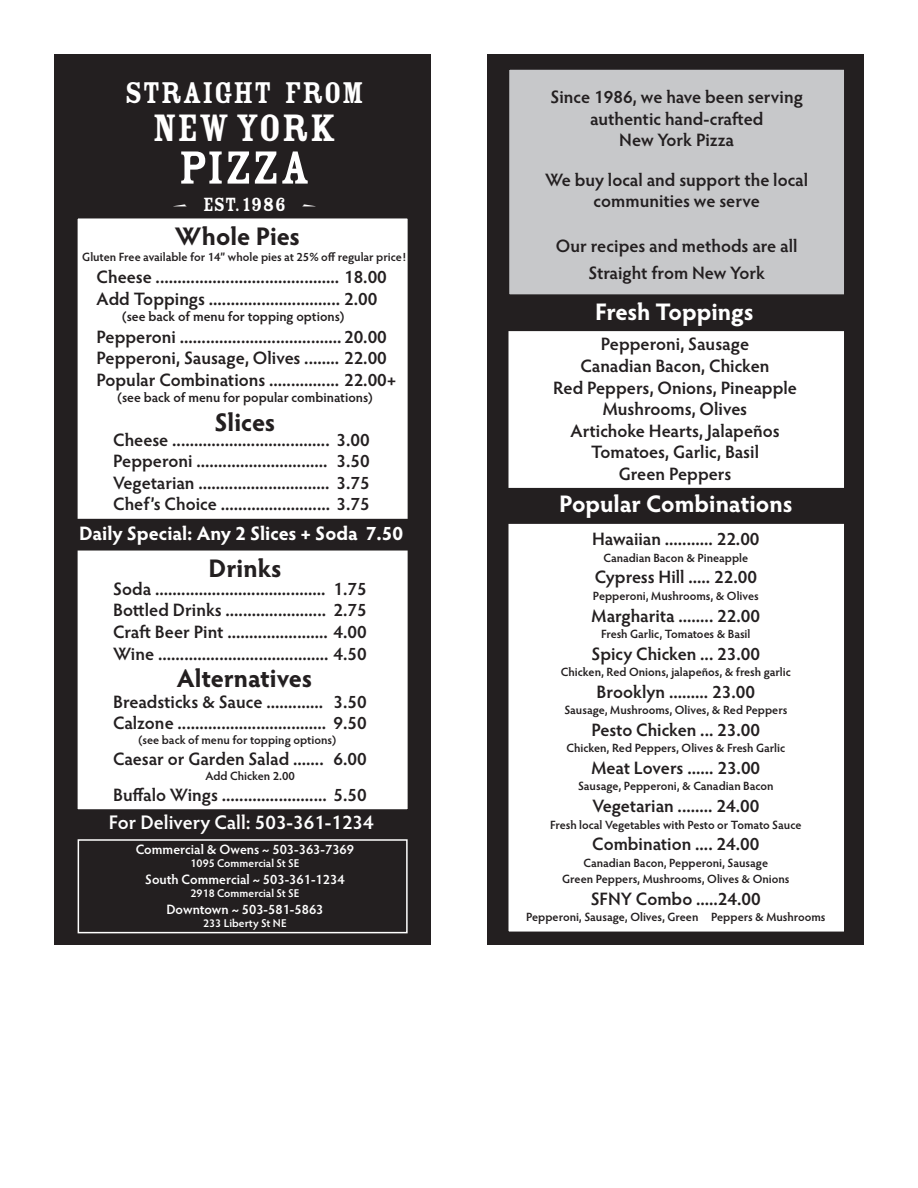
<style>
.page{position:relative;width:918px;height:1188px;background:#fff}
.page>*{position:absolute;margin:0;border:0;box-sizing:border-box;transform-origin:0 0}
.t1{font:51px "Rosewood Fill";letter-spacing:.005em;color:#fff}
.t2{font:42px "Rosewood Fill";color:#fff}
.t3{font:33px "Rosewood Fill";color:#fff}
.t4{font:700 25.5px "Hypatia Sans Pro";color:#231f20}
.t5{font:700 24px "Hypatia Sans Pro";color:#fff}
.t6{font:21px "Rosewood Fill";color:#fff}
.t7{font:600 19.8px "Hypatia Sans Pro";color:#fff}
.t8{font:700 19.5px "Hypatia Sans Pro";color:#fff}
.t9{font:600 18px/21.6px "Hypatia Sans Pro";color:#231f20;text-align:center}
.t10{font:600 13.65px "Hypatia Sans Pro";color:#fff}
.t11{font:600 13.5px "Hypatia Sans Pro";color:#231f20}
.t12{font:600 12px/16.5px "Hypatia Sans Pro";color:#231f20;text-align:center}
.t13{font:600 11.4px "Hypatia Sans Pro";color:#fff}
</style>
<div class="page">
<div style="left:488px;top:54px;width:376px;height:891px;background:#231f20"></div>
<div style="left:505px;top:69px;width:342px;height:866px;background:#fff"></div>
<div style="left:502px;top:66px;width:348px;height:872px;border:6px solid #231f20"></div>
<div style="left:506px;top:67px;width:341px;height:230px;background:#c7c8ca"></div>
<div style="left:503px;top:64px;width:347px;height:236px;border:6px solid #231f20"></div>
<div style="left:503px;top:296px;width:343px;height:34px;background:#231f20"></div>
<div style="left:502px;top:295px;width:345px;height:36px;border:2px solid #231f20"></div>
<div style="left:505px;top:489px;width:343px;height:34px;background:#231f20"></div>
<div style="left:504px;top:488px;width:345px;height:36px;border:2px solid #231f20"></div>
<div style="left:54px;top:54px;width:376px;height:890px;background:#231f20"></div>
<div style="left:75px;top:215px;width:336px;height:597px;background:#fff"></div>
<div style="left:72px;top:212px;width:342px;height:603px;border:6px solid #231f20"></div>
<div style="left:57px;top:520px;width:371px;height:30px;background:#231f20"></div>
<div style="left:56px;top:519px;width:373px;height:32px;border:2px solid #231f20"></div>
<div style="left:78px;top:839px;width:330px;height:94px;border:2px solid #fff"></div>
<h3 class="t3" style="left:125px;top:75px;width:241px">STRAIGHT FROM</h3>
<h2 class="t2" style="left:152px;top:106px;width:185px">NEW YORK</h2>
<h1 class="t1" style="left:179px;top:140px;width:133px">PIZZA</h1>
<p class="t6" style="left:203px;top:193px;width:85px">EST. 1986</p>
<h3 class="t4" style="left:175px;top:218px;width:127px">Whole Pies</h3>
<p class="t9" style="left:97px;top:266px;width:292px;text-align:left">Cheese .......................................... 18.00<br>Add Toppings .............................. 2.00</p>
<p class="t11" style="left:122px;top:307px;width:224px">(see back of menu for topping options)</p>
<p class="t9" style="left:97px;top:325px;width:302px;text-align:left">Pepperoni ..................................... 20.00<br>Pepperoni, Sausage, Olives ........ 22.00<br>Popular Combinations ................ 22.00+</p>
<p class="t11" style="left:118px;top:388px;width:257px">(see back of menu for popular combinations)</p>
<p class="t12" style="left:82px;top:248px;width:325px">Gluten Free available for 14” whole pies at 25% off regular price!</p>
<h3 class="t4" style="left:215px;top:404px;width:62px">Slices</h3>
<p class="t9" style="left:113px;top:428px;width:258px;text-align:justify">Cheese .................................... 3.00<br>Pepperoni .............................. 3.50<br>Vegetarian .............................. 3.75<br>Chef’s Choice ......................... 3.75</p>
<p class="t8" style="left:79px;top:520px;width:326px">Daily Special: Any 2 Slices + Soda 7.50</p>
<h3 class="t4" style="left:209px;top:550px;width:74px">Drinks</h3>
<p class="t9" style="left:113px;top:577px;width:255px;text-align:justify">Soda ....................................... 1.75<br>Bottled Drinks ....................... 2.75<br>Craft Beer Pint ....................... 4.00<br>Wine ....................................... 4.50</p>
<h3 class="t4" style="left:177px;top:660px;width:137px">Alternatives</h3>
<p class="t9" style="left:113px;top:690px;width:255px;text-align:left">Breadsticks &amp; Sauce ............. 3.50<br>Calzone .................................. 9.50</p>
<p class="t12" style="left:138px;top:731px;width:199px">(see back of menu for topping options)</p>
<p class="t9" style="left:113px;top:748px;width:255px">Caesar or Garden Salad ....... 6.00</p>
<p class="t12" style="left:205px;top:767px;width:91px">Add Chicken 2.00</p>
<p class="t9" style="left:113px;top:784px;width:255px">Buffalo Wings ........................ 5.50</p>
<p class="t10" style="left:136px;top:840px;width:220px">Commercial &amp; Owens ~ 503-363-7369</p>
<p class="t13" style="left:191px;top:856px;width:110px">1095 Commercial St SE</p>
<p class="t10" style="left:145px;top:870px;width:201px">South Commercial ~ 503-361-1234</p>
<p class="t13" style="left:191px;top:885px;width:110px">2918 Commercial St SE</p>
<p class="t10" style="left:166px;top:899px;width:159px">Downtown ~ 503-581-5863</p>
<p class="t13" style="left:203px;top:915px;width:85px">233 Liberty St NE</p>
<p class="t7" style="left:109px;top:808px;width:266px">For Delivery Call: 503-361-1234</p>
<p class="t9" style="left:551px;top:85px;width:254px">Since 1986, we have been serving authentic hand-crafted<br>New York Pizza</p>
<p class="t9" style="left:545px;top:168px;width:264px">We buy local and support the local communities we serve</p>
<p class="t9" style="left:556px;top:232px;width:243px;line-height:27px">Our recipes and methods are all<br>Straight from New York</p>
<h3 class="t5" style="left:595px;top:294px;width:160px">Fresh Toppings</h3>
<p class="t9" style="left:553px;top:333px;width:245px">Pepperoni, Sausage<br>Canadian Bacon, Chicken<br>Red Peppers, Onions, Pineapple<br>Mushrooms, Olives<br>Artichoke Hearts, Jalapeños<br>Tomatoes, Garlic, Basil<br>Green Peppers</p>
<h3 class="t5" style="left:559px;top:487px;width:235px">Popular Combinations</h3>
<p class="t9" style="left:592px;top:528px;width:169px">Hawaiian ........... 22.00</p>
<p class="t12" style="left:603px;top:549px;width:146px">Canadian Bacon &amp; Pineapple</p>
<p class="t9" style="left:595px;top:566px;width:164px">Cypress Hill ..... 22.00</p>
<p class="t12" style="left:593px;top:587px;width:167px">Pepperoni, Mushrooms, &amp; Olives</p>
<p class="t9" style="left:592px;top:604px;width:170px">Margharita ........ 22.00</p>
<p class="t12" style="left:601px;top:625px;width:151px">Fresh Garlic, Tomatoes &amp; Basil</p>
<p class="t9" style="left:592px;top:642px;width:170px">Spicy Chicken ... 23.00</p>
<p class="t12" style="left:561px;top:663px;width:231px">Chicken, Red Onions, jalapeños, &amp; fresh garlic</p>
<p class="t9" style="left:597px;top:680px;width:160px">Brooklyn ......... 23.00</p>
<p class="t12" style="left:564px;top:701px;width:224px">Sausage, Mushrooms, Olives, &amp; Red Peppers</p>
<p class="t9" style="left:592px;top:718px;width:170px">Pesto Chicken ... 23.00</p>
<p class="t12" style="left:566px;top:739px;width:220px">Chicken, Red Peppers, Olives &amp; Fresh Garlic</p>
<p class="t9" style="left:591px;top:756px;width:170px">Meat Lovers ...... 23.00</p>
<p class="t12" style="left:578px;top:778px;width:197px">Sausage, Pepperoni, &amp; Canadian Bacon</p>
<p class="t9" style="left:592px;top:794px;width:168px">Vegetarian ........ 24.00</p>
<p class="t12" style="left:550px;top:816px;width:253px">Fresh local Vegetables with Pesto or Tomato Sauce</p>
<p class="t9" style="left:592px;top:832px;width:169px">Combination .... 24.00</p>
<p class="t12" style="left:562px;top:854px;width:229px">Canadian Bacon, Pepperoni, Sausage<br>Green Peppers, Mushrooms, Olives &amp; Onions</p>
<p class="t9" style="left:591px;top:887px;width:172px">SFNY Combo .....24.00</p>
<p class="t12" style="left:526px;top:908px;width:301px">Pepperoni, Sausage, Olives, Green Peppers &amp; Mushrooms</p>
</div>
